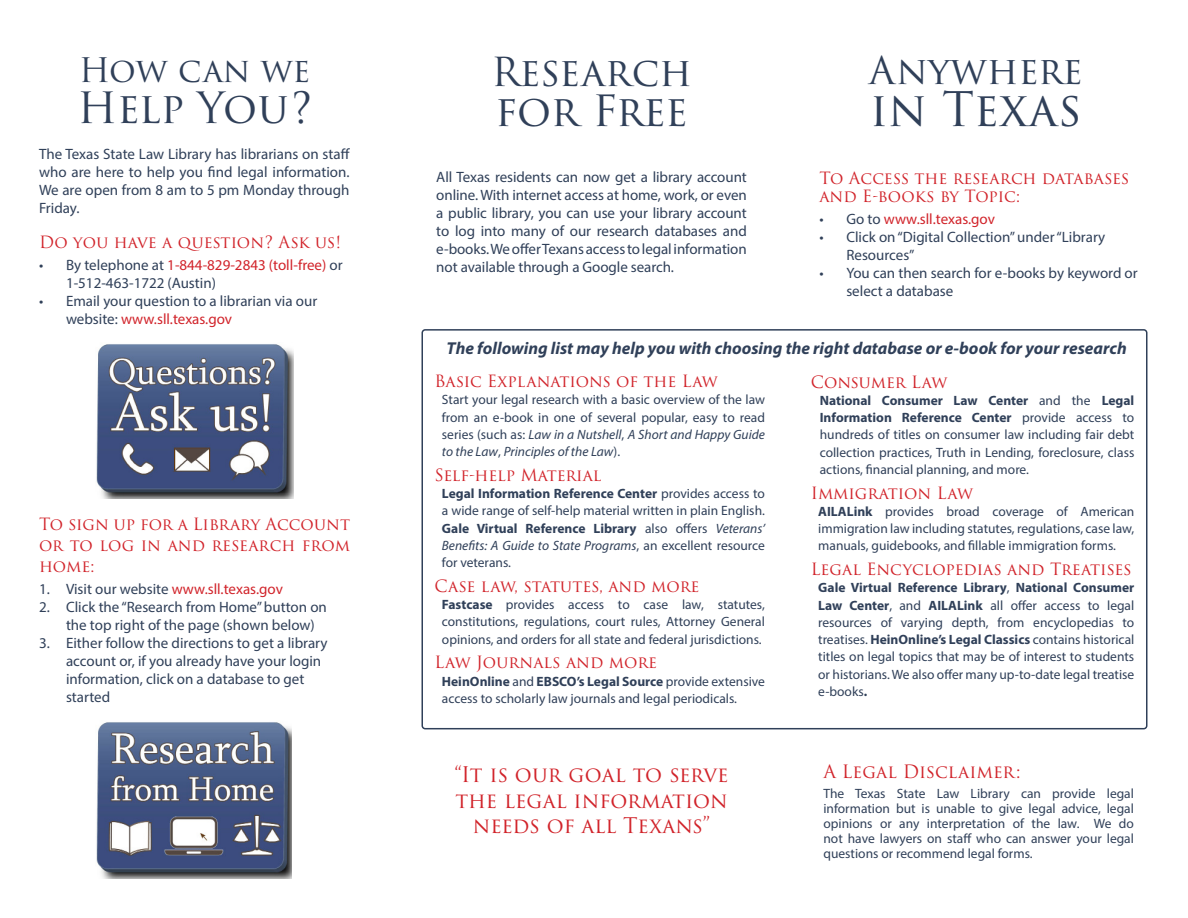
<style>
.page{position:relative;width:1188px;height:918px;background:#fff}
.page>*{position:absolute;margin:0;border:0;box-sizing:border-box;transform-origin:0 0}
.t1{font:46.5px "Trajan Pro 3";letter-spacing:.01em;color:#304059}
.t2{font:42px "Trajan Pro 3";letter-spacing:-.015em;color:#304059}
.t3{font:39px "Trajan Pro 3";letter-spacing:-.01em;color:#304059}
.t4{font:37.5px "Trajan Pro 3";color:#304059}
.t5{font:33px "Trajan Pro 3";letter-spacing:-.005em;color:#304059}
.t6{font:21px/25.5px "Trajan Pro 3";color:#d1232a;text-align:center}
.t7{font:18px "Trajan Pro 3";color:#d1232a}
.t8{font:italic 700 17.25px "Myriad Pro";color:#304059}
.t9{font:16.5px/21px "Trajan Pro 3";color:#d1232a;text-align:justify}
.t10{font:15px/18px "Myriad Pro";color:#304059}
.t11{font:15px "Myriad Pro";color:#d1232a}
.t12{font:13.5px/17.2px "Myriad Pro";color:#304059;text-align:justify}
.s1{color:#d1232a}
.s2{color:#304059}
.s3{font-style:italic}
.s4{font-weight:700}
</style>
<div class="page">
<div style="left:422px;top:329px;width:726px;height:400px;border:2px solid #304059;border-radius:3px"></div>
<img style="left:96px;top:722px;width:195px;height:156px">
<img style="left:96px;top:344px;width:198px;height:155px">
<p class="t5" style="left:79px;top:48px;width:233px">How can we</p>
<p class="t2" style="left:77px;top:79px;width:236px">Help You?</p>
<p class="t10" style="left:39px;top:145px;width:313px;text-align:justify">The Texas State Law Library has librarians on staff who are here to help you find legal information.<br>We are open from 8 am to 5 pm Monday through Friday.</p>
<p class="t9" style="left:39px;top:232px;width:304px">Do you have a question? Ask us!</p>
<p class="t10" style="left:66px;top:256px;width:278px;text-indent:-27px">• By telephone at <span class="s1">1-844-829-2843 (toll-free)</span> or<br>1-512-463-1722 (Austin)</p>
<p class="t10" style="left:66px;top:292px;width:253px;text-indent:-27px">• Email your question to a librarian via our website: <span class="s1">www.sll.texas.gov</span></p>
<p class="t9" style="left:39px;top:514px;width:313px">To sign up for a Library Account or to log in and research from home:</p>
<p class="t10" style="left:39px;top:580px;width:245px">1. Visit our website <span class="s1">www.sll.texas.gov</span></p>
<p class="t10" style="left:66px;top:598px;width:262px;text-indent:-27px">2. Click the “Research from Home” button on the top right of the page (shown below)</p>
<p class="t10" style="left:66px;top:634px;width:263px;text-indent:-27px">3. Either follow the directions to get a library account or, if you already have your login information, click on a database to get started</p>
<p class="t3" style="left:491px;top:45px;width:203px">Research</p>
<p class="t2" style="left:495px;top:82px;width:194px">for Free</p>
<p class="t10" style="left:436px;top:168px;width:312px;text-align:justify">All Texas residents can now get a library account online. With internet access at home, work, or even a public library, you can use your library account to log into many of our research databases and e-books. We offer Texans access to legal information not available through a Google search.</p>
<p class="t4" style="left:869px;top:45px;width:215px">Anywhere</p>
<p class="t1" style="left:870px;top:78px;width:213px">in Texas</p>
<p class="t9" style="left:819px;top:169px;width:312px;line-height:18px">To Access the research databases and E-books by Topic:</p>
<p class="t11" style="left:819px;top:210px;width:177px"><span class="s2">• Go to</span> www.sll.texas.gov</p>
<p class="t10" style="left:846px;top:228px;width:260px;text-indent:-27px">• Click on “Digital Collection” under “Library<br>Resources”</p>
<p class="t10" style="left:846px;top:264px;width:293px;text-indent:-27px">• You can then search for e-books by keyword or select a database</p>
<p class="t8" style="left:447px;top:337px;width:682px">The following list may help you with choosing the right database or e-book for your research</p>
<p class="t9" style="left:434px;top:371px;width:285px">Basic Explanations of the Law</p>
<p class="t12" style="left:442px;top:391px;width:325px">Start your legal research with a basic overview of the law from an e-book in one of several popular, easy to read series (such as: <span class="s3">Law in a Nutshell</span>, <span class="s3">A Short and Happy Guide to the Law</span>, <span class="s3">Principles of the Law</span>).</p>
<p class="t9" style="left:434px;top:465px;width:169px">Self-help Material</p>
<p class="t12" style="left:442px;top:485px;width:325px"><span class="s4">Legal Information Reference Center</span> provides access to a wide range of self-help material written in plain English.<br><span class="s4">Gale Virtual Reference Library</span> also offers <span class="s3">Veterans’ Benefits: A Guide to State Programs</span>, an excellent resource for veterans.</p>
<p class="t9" style="left:434px;top:576px;width:267px">Case law, statutes, and more</p>
<p class="t12" style="left:442px;top:596px;width:325px"><span class="s4">Fastcase</span> provides access to case law, statutes, constitutions, regulations, court rules, Attorney General opinions, and orders for all state and federal jurisdictions.</p>
<p class="t9" style="left:434px;top:653px;width:224px">Law Journals and more</p>
<p class="t12" style="left:442px;top:672px;width:325px"><span class="s4">HeinOnline</span> and <span class="s4">EBSCO’s Legal Source</span> provide extensive access to scholarly law journals and legal periodicals.</p>
<p class="t6" style="left:455px;top:763px;width:275px">“It is our goal to serve the legal information needs of all Texans”</p>
<p class="t9" style="left:811px;top:372px;width:138px">Consumer Law</p>
<p class="t12" style="left:820px;top:392px;width:316px"><span class="s4">National Consumer Law Center</span> and the <span class="s4">Legal Information Reference Center</span> provide access to hundreds of titles on consumer law including fair debt collection practices, Truth in Lending, foreclosure, class actions, financial planning, and more.</p>
<p class="t9" style="left:811px;top:483px;width:164px">Immigration Law</p>
<p class="t12" style="left:818px;top:503px;width:318px"><span class="s4">AILALink</span> provides broad coverage of American immigration law including statutes, regulations, case law, manuals, guidebooks, and fillable immigration forms.</p>
<p class="t9" style="left:811px;top:559px;width:322px">Legal Encyclopedias and Treatises</p>
<p class="t12" style="left:818px;top:579px;width:318px"><span class="s4">Gale Virtual Reference Library</span>, <span class="s4">National Consumer Law Center</span>, and <span class="s4">AILALink</span> all offer access to legal resources of varying depth, from encyclopedias to treatises. <span class="s4">HeinOnline’s Legal Classics</span> contains historical titles on legal topics that may be of interest to students or historians. We also offer many up-to-date legal treatise e-books<span class="s4">.</span></p>
<p class="t7" style="left:824px;top:759px;width:199px">A Legal Disclaimer:</p>
<p class="t12" style="left:824px;top:786px;width:312px;line-height:15px">The Texas State Law Library can provide legal information but is unable to give legal advice, legal opinions or any interpretation of the law. We do not have lawyers on staff who can answer your legal questions or recommend legal forms.</p>
</div>
